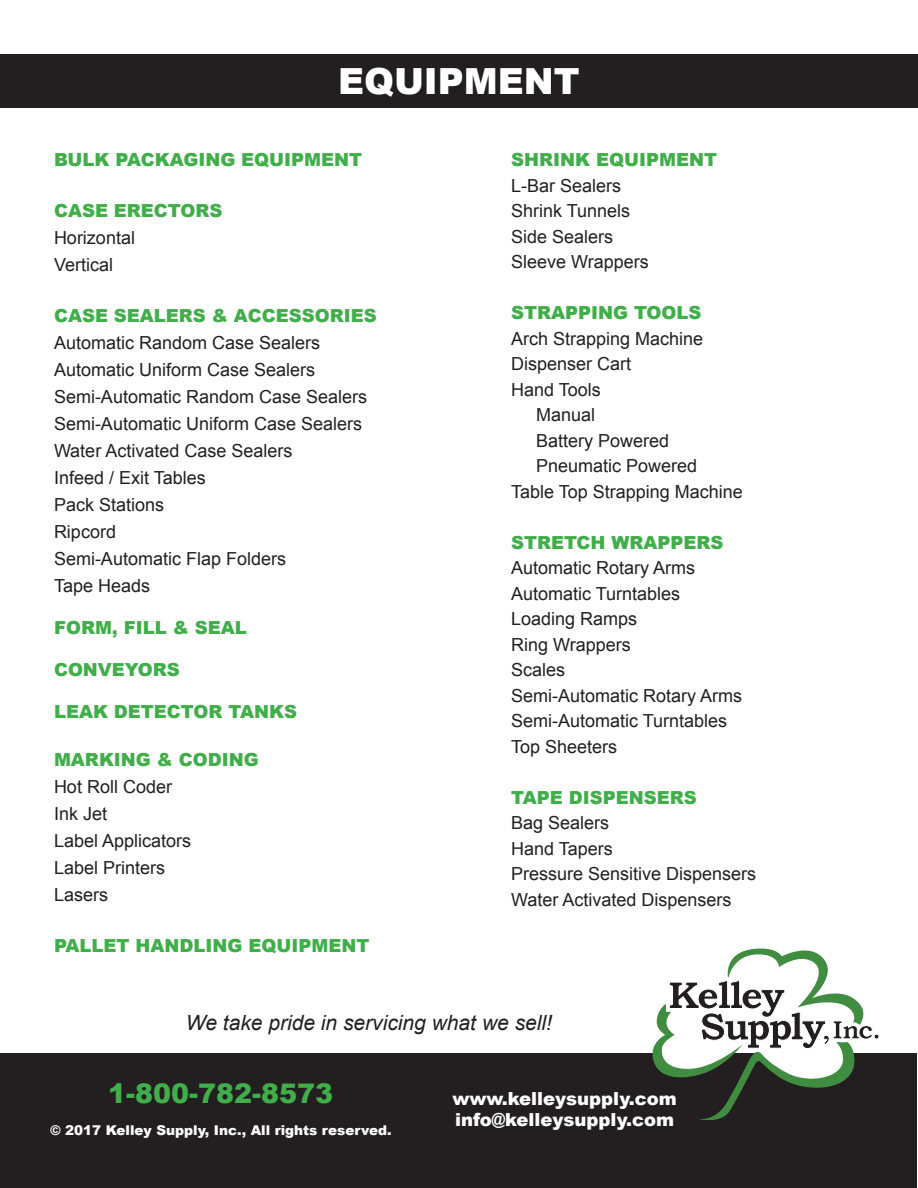
<style>
.page{position:relative;width:918px;height:1188px;background:#fff}
.page>*{position:absolute;margin:0;border:0;box-sizing:border-box;transform-origin:0 0}
.t1{font:900 36px "Arial";color:#fff}
.t2{font:900 27px "Arial";color:#40ae49}
.t3{font:italic 21px "Arial";color:#231f20}
.t4{font:18px "Arial";color:#231f20}
.t5{font:900 18px "Arial";color:#40ae49}
.t6{font:900 18px "Arial";color:#fff}
.t7{font:900 13.5px "Arial";color:#fff}
</style>
<div class="page">
<div style="left:1px;top:1053px;width:916px;height:134px;background:#231f20"></div>
<div style="left:0;top:54px;width:918px;height:54px;background:#231f20"></div>
<svg style="left:652px;top:948px;width:227px;height:173px"></svg>
<p class="t1" style="left:338px;top:55px;width:243px">EQUIPMENT</p>
<p class="t5" style="left:54px;top:146px;width:310px">BULK PACKAGING EQUIPMENT</p>
<p class="t5" style="left:54px;top:197px;width:170px">CASE ERECTORS</p>
<p class="t4" style="left:54px;top:226px;width:83px">Horizontal</p>
<p class="t4" style="left:54px;top:253px;width:61px">Vertical</p>
<p class="t5" style="left:54px;top:302px;width:324px">CASE SEALERS &amp; ACCESSORIES</p>
<p class="t4" style="left:54px;top:331px;width:268px">Automatic Random Case Sealers</p>
<p class="t4" style="left:54px;top:358px;width:263px">Automatic Uniform Case Sealers</p>
<p class="t4" style="left:54px;top:385px;width:315px">Semi-Automatic Random Case Sealers</p>
<p class="t4" style="left:54px;top:412px;width:310px">Semi-Automatic Uniform Case Sealers</p>
<p class="t4" style="left:54px;top:439px;width:240px">Water Activated Case Sealers</p>
<p class="t4" style="left:54px;top:466px;width:153px">Infeed / Exit Tables</p>
<p class="t4" style="left:54px;top:493px;width:112px">Pack Stations</p>
<p class="t4" style="left:54px;top:520px;width:64px">Ripcord</p>
<p class="t4" style="left:54px;top:547px;width:234px">Semi-Automatic Flap Folders</p>
<p class="t4" style="left:54px;top:574px;width:98px">Tape Heads</p>
<p class="t5" style="left:54px;top:614px;width:194px">FORM, FILL &amp; SEAL</p>
<p class="t5" style="left:54px;top:656px;width:127px">CONVEYORS</p>
<p class="t5" style="left:54px;top:698px;width:245px">LEAK DETECTOR TANKS</p>
<p class="t5" style="left:54px;top:746px;width:206px">MARKING &amp; CODING</p>
<p class="t4" style="left:54px;top:775px;width:120px">Hot Roll Coder</p>
<p class="t4" style="left:54px;top:802px;width:55px">Ink Jet</p>
<p class="t4" style="left:54px;top:829px;width:139px">Label Applicators</p>
<p class="t4" style="left:54px;top:856px;width:113px">Label Printers</p>
<p class="t4" style="left:54px;top:883px;width:56px">Lasers</p>
<p class="t5" style="left:54px;top:932px;width:317px">PALLET HANDLING EQUIPMENT</p>
<p class="t5" style="left:511px;top:147px;width:207px">SHRINK EQUIPMENT</p>
<p class="t4" style="left:511px;top:173px;width:112px">L-Bar Sealers</p>
<p class="t4" style="left:511px;top:199px;width:121px">Shrink Tunnels</p>
<p class="t4" style="left:511px;top:224px;width:104px">Side Sealers</p>
<p class="t4" style="left:511px;top:250px;width:139px">Sleeve Wrappers</p>
<p class="t5" style="left:511px;top:300px;width:192px">STRAPPING TOOLS</p>
<p class="t4" style="left:511px;top:326px;width:194px">Arch Strapping Machine</p>
<p class="t4" style="left:511px;top:352px;width:122px">Dispenser Cart</p>
<p class="t4" style="left:511px;top:377px;width:91px">Hand Tools</p>
<p class="t4" style="left:536px;top:403px;width:61px">Manual</p>
<p class="t4" style="left:536px;top:428px;width:135px">Battery Powered</p>
<p class="t4" style="left:536px;top:454px;width:163px">Pneumatic Powered</p>
<p class="t4" style="left:511px;top:479px;width:233px">Table Top Strapping Machine</p>
<p class="t5" style="left:511px;top:529px;width:214px">STRETCH WRAPPERS</p>
<p class="t4" style="left:511px;top:556px;width:186px">Automatic Rotary Arms</p>
<p class="t4" style="left:511px;top:581px;width:171px">Automatic Turntables</p>
<p class="t4" style="left:511px;top:607px;width:128px">Loading Ramps</p>
<p class="t4" style="left:511px;top:632px;width:121px">Ring Wrappers</p>
<p class="t4" style="left:511px;top:658px;width:56px">Scales</p>
<p class="t4" style="left:511px;top:683px;width:233px">Semi-Automatic Rotary Arms</p>
<p class="t4" style="left:511px;top:709px;width:218px">Semi-Automatic Turntables</p>
<p class="t4" style="left:511px;top:734px;width:108px">Top Sheeters</p>
<p class="t5" style="left:511px;top:784px;width:187px">TAPE DISPENSERS</p>
<p class="t4" style="left:511px;top:811px;width:100px">Bag Sealers</p>
<p class="t4" style="left:511px;top:836px;width:103px">Hand Tapers</p>
<p class="t4" style="left:511px;top:862px;width:247px">Pressure Sensitive Dispensers</p>
<p class="t4" style="left:511px;top:887px;width:222px">Water Activated Dispensers</p>
<p class="t3" style="left:186px;top:1009px;width:368px">We take pride in servicing what we sell!</p>
<p class="t2" style="left:108px;top:1073px;width:227px">1-800-782-8573</p>
<p class="t7" style="left:50px;top:1120px;width:343px">© 2017 Kelley Supply, Inc., All rights reserved.</p>
<p class="t6" style="left:452px;top:1085px;width:226px">www.kelleysupply.com</p>
<p class="t6" style="left:455px;top:1107px;width:221px">info@kelleysupply.com</p>
</div>
